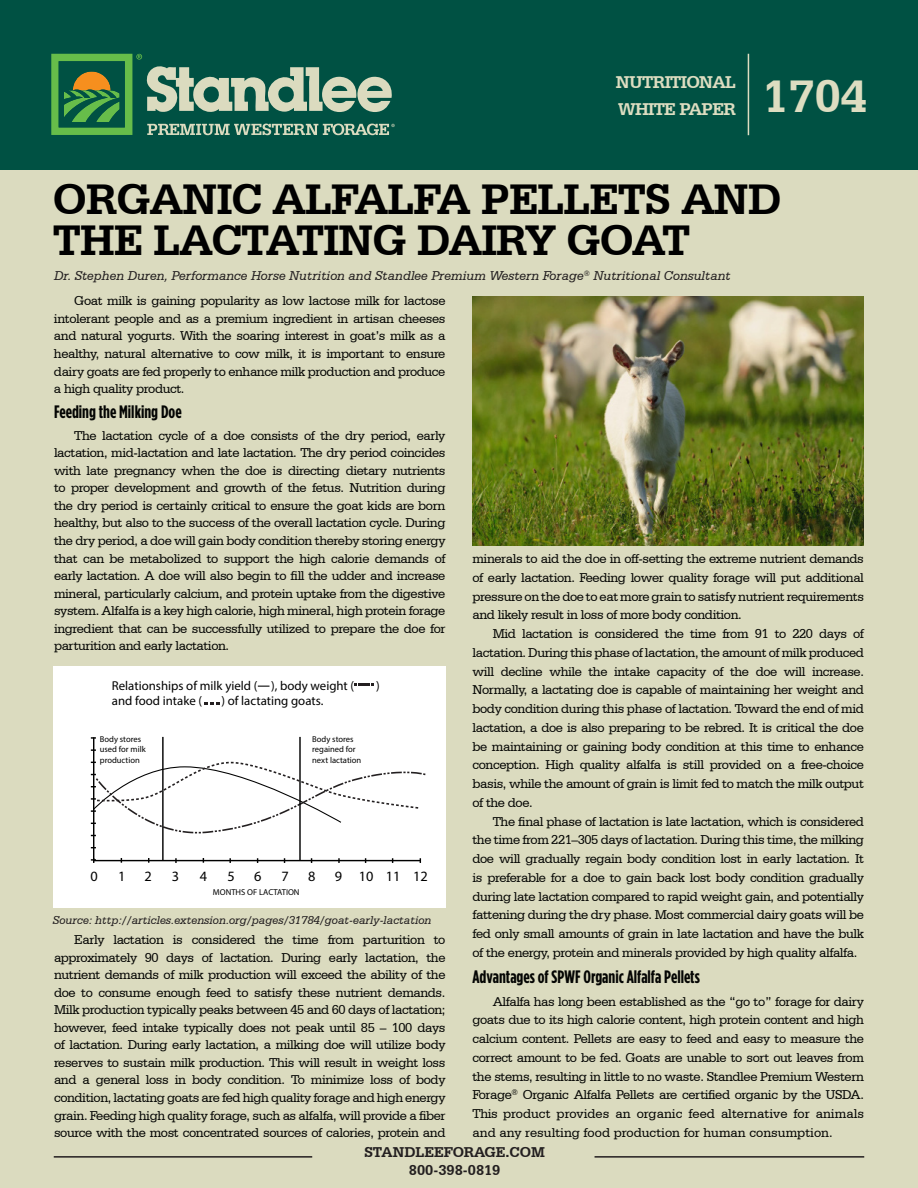
<style>
.page{position:relative;width:918px;height:1188px;background:#005143}
.page>*{position:absolute;margin:0;border:0;box-sizing:border-box;transform-origin:0 0}
.t1{font:700 48px "Serifa BT";color:#ddddc1}
.t2{font:700 45px/40.5px "Serifa BT";letter-spacing:-.02em;color:#000}
.t3{font:700 18px "Gotham Condensed";color:#040503}
.t4{font:700 18px/27px "Serifa BT";letter-spacing:-.04em;color:#ddddc1}
.t5{font:700 15px/18px "Serifa BT";color:#231f20;text-align:center}
.t6{font:14.25px "Myriad Pro";color:#000}
.t7{font:13.5px/17.5px "Serifa BT";letter-spacing:-.03em;color:#040503;text-align:justify}
.t8{font:italic 13.5px/25px "Serifa BT";color:#231f20}
.t9{font:12.9px "Myriad Pro";color:#000}
.t10{font:italic 12px "Serifa BT";color:#231f20}
.t11{font:8.55px/10.4px "Myriad Pro";color:#000}
.s1{font-style:normal;color:#040503}
</style>
<div class="page">
<svg style="left:51px;top:54px;width:344px;height:81px"></svg>
<hr style="left:748px;top:54px;width:1px;height:81px;background:#ddddc1">
<div style="left:0;top:171px;width:918px;height:1017px;background:#dbdbbf"></div>
<hr style="left:54px;top:1156px;width:258px;height:2px;background:#231f20">
<hr style="left:595px;top:1156px;width:269px;height:2px;background:#231f20">
<div style="left:53px;top:666px;width:393px;height:242px;background:#fff"></div>
<hr style="left:93px;top:737px;width:1px;height:124px;background:#000">
<hr style="left:94px;top:860px;width:326px;height:1px;background:#000">
<svg style="left:258px;top:686px;width:12px;height:1px"></svg>
<svg style="left:354px;top:684px;width:20px;height:2px"></svg>
<svg style="left:205px;top:703px;width:15px;height:2px"></svg>
<hr style="left:299px;top:737px;width:2px;height:124px;background:#000">
<svg style="left:91px;top:762px;width:335px;height:74px"></svg>
<svg style="left:91px;top:858px;width:5px;height:5px"></svg>
<hr style="left:162px;top:737px;width:2px;height:124px;background:#000">
<img style="left:472px;top:297px;width:392px;height:249px">
<h3 class="t4" style="left:616px;top:68px;width:122px">NUTRITIONAL<br>WHITE PAPER</h3>
<h1 class="t1" style="left:763px;top:66px;width:106px">1704</h1>
<h2 class="t2" style="left:53px;top:178px;width:730px">ORGANIC ALFALFA PELLETS AND<br>THE LACTATING DAIRY GOAT</h2>
<p class="t8" style="left:74px;top:263px;width:658px;text-indent:-20px">Dr. Stephen Duren, Performance Horse Nutrition and Standlee Premium Western Forage<sup>®</sup> Nutritional Consultant<br><span class="s1">Goat milk is gaining popularity as low lactose milk for lactose</span></p>
<p class="t7" style="left:54px;top:309px;width:393px">intolerant people and as a premium ingredient in artisan cheeses and natural yogurts. With the soaring interest in goat’s milk as a healthy, natural alternative to cow milk, it is important to ensure dairy goats are fed properly to enhance milk production and produce a high quality product.</p>
<h3 class="t3" style="left:54px;top:402px;width:129px">Feeding the Milking Doe</h3>
<p class="t7" style="left:54px;top:426px;width:393px;text-indent:20px">The lactation cycle of a doe consists of the dry period, early lactation, mid-lactation and late lactation. The dry period coincides with late pregnancy when the doe is directing dietary nutrients to proper development and growth of the fetus. Nutrition during the dry period is certainly critical to ensure the goat kids are born healthy, but also to the success of the overall lactation cycle. During the dry period, a doe will gain body condition thereby storing energy that can be metabolized to support the high calorie demands of early lactation. A doe will also begin to fill the udder and increase mineral, particularly calcium, and protein uptake from the digestive system. Alfalfa is a key high calorie, high mineral, high protein forage ingredient that can be successfully utilized to prepare the doe for parturition and early lactation.</p>
<p class="t7" style="left:472px;top:549px;width:393px;line-height:18.8px">minerals to aid the doe in off-setting the extreme nutrient demands of early lactation. Feeding lower quality forage will put additional pressure on the doe to eat more grain to satisfy nutrient requirements and likely result in loss of more body condition.</p>
<p class="t7" style="left:472px;top:624px;width:393px;line-height:18.8px;text-indent:20px">Mid lactation is considered the time from 91 to 220 days of lactation. During this phase of lactation, the amount of milk produced will decline while the intake capacity of the doe will increase.<br>Normally, a lactating doe is capable of maintaining her weight and body condition during this phase of lactation. Toward the end of mid lactation, a doe is also preparing to be rebred. It is critical the doe be maintaining or gaining body condition at this time to enhance conception. High quality alfalfa is still provided on a free-choice basis, while the amount of grain is limit fed to match the milk output of the doe.</p>
<p class="t7" style="left:472px;top:812px;width:393px;line-height:18.8px;text-indent:20px">The final phase of lactation is late lactation, which is considered the time from 221–305 days of lactation. During this time, the milking doe will gradually regain body condition lost in early lactation. It is preferable for a doe to gain back lost body condition gradually during late lactation compared to rapid weight gain, and potentially fattening during the dry phase. Most commercial dairy goats will be fed only small amounts of grain in late lactation and have the bulk of the energy, protein and minerals provided by high quality alfalfa.</p>
<h3 class="t3" style="left:472px;top:967px;width:229px">Advantages of SPWF Organic Alfalfa Pellets</h3>
<p class="t7" style="left:472px;top:992px;width:393px;line-height:18.8px;text-indent:20px">Alfalfa has long been established as the “go to” forage for dairy goats due to its high calorie content, high protein content and high calcium content. Pellets are easy to feed and easy to measure the correct amount to be fed. Goats are unable to sort out leaves from the stems, resulting in little to no waste. Standlee Premium Western Forage<sup>®</sup> Organic Alfalfa Pellets are certified organic by the USDA.<br>This product provides an organic feed alternative for animals and any resulting food production for human consumption.</p>
<p class="t9" style="left:112px;top:677px;width:244px">Relationships of milk yield ( ), body weight (</p>
<p class="t9" style="left:376px;top:677px;width:5px">)</p>
<p class="t9" style="left:112px;top:693px;width:92px">and food intake (</p>
<p class="t9" style="left:221px;top:693px;width:104px">) of lactating goats.</p>
<p class="t11" style="left:100px;top:734px;width:47px">Body stores used for milk production</p>
<p class="t11" style="left:312px;top:734px;width:51px">Body stores regained for next lactation</p>
<p class="t6" style="left:90px;top:867px;width:9px">0</p>
<p class="t6" style="left:118px;top:867px;width:9px">1</p>
<p class="t6" style="left:145px;top:867px;width:9px">2</p>
<p class="t6" style="left:172px;top:867px;width:9px">3</p>
<p class="t6" style="left:200px;top:867px;width:9px">4</p>
<p class="t6" style="left:228px;top:867px;width:9px">5</p>
<p class="t6" style="left:254px;top:867px;width:9px">6</p>
<p class="t6" style="left:281px;top:867px;width:9px">7</p>
<p class="t6" style="left:308px;top:867px;width:9px">8</p>
<p class="t6" style="left:335px;top:867px;width:95px">9 10 11 12</p>
<p class="t11" style="left:213px;top:887px;width:88px">MONTHS OF LACTATION</p>
<p class="t10" style="left:53px;top:912px;width:380px">Source: http://articles.extension.org/pages/31784/goat-early-lactation</p>
<p class="t7" style="left:54px;top:931px;width:393px;text-indent:20px">Early lactation is considered the time from parturition to approximately 90 days of lactation. During early lactation, the nutrient demands of milk production will exceed the ability of the doe to consume enough feed to satisfy these nutrient demands.<br>Milk production typically peaks between 45 and 60 days of lactation; however, feed intake typically does not peak until 85 – 100 days of lactation. During early lactation, a milking doe will utilize body reserves to sustain milk production. This will result in weight loss and a general loss in body condition. To minimize loss of body condition, lactating goats are fed high quality forage and high energy grain. Feeding high quality forage, such as alfalfa, will provide a fiber source with the most concentrated sources of calories, protein and</p>
<p class="t5" style="left:364px;top:1142px;width:182px">STANDLEEFORAGE.COM<br>800-398-0819</p>
</div>
